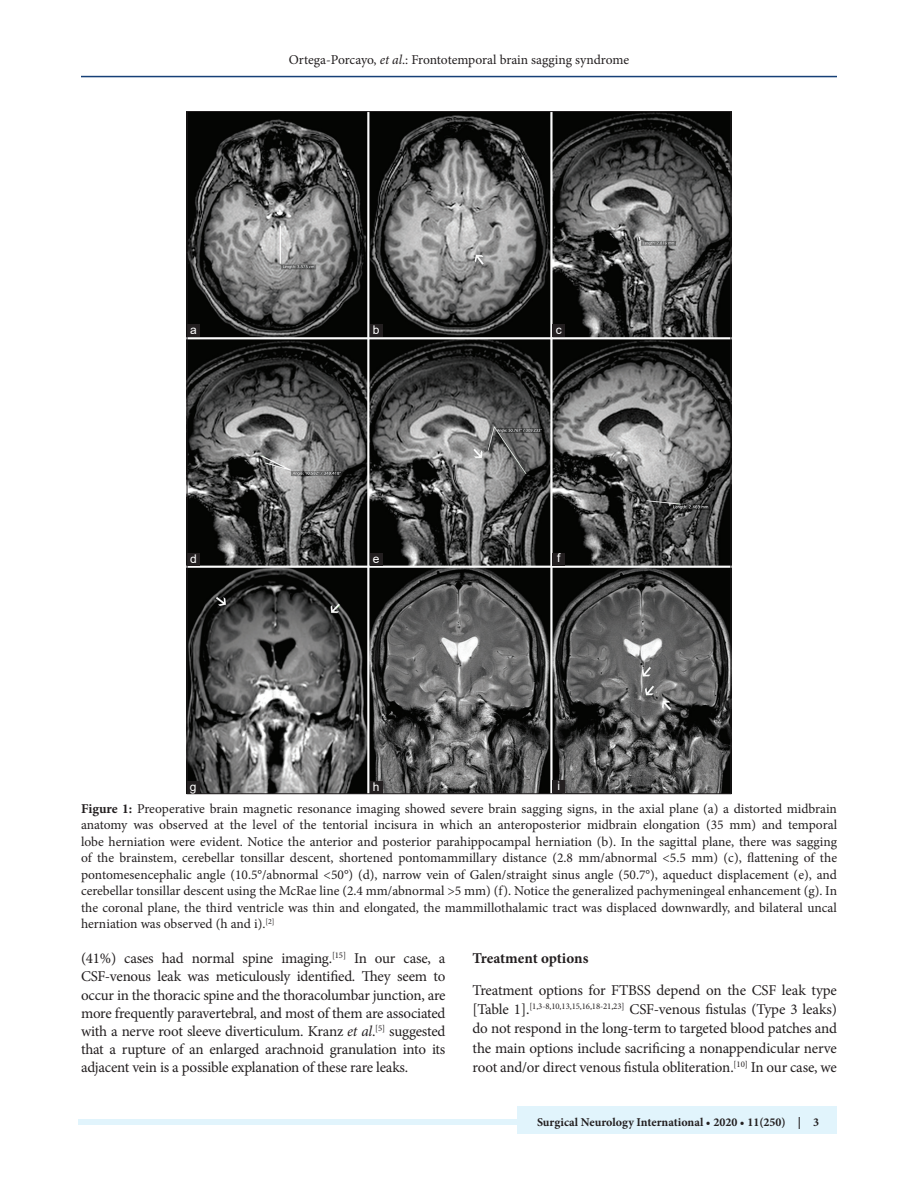
<style>
.page{position:relative;width:918px;height:1188px;background:#fff}
.page>*{position:absolute;margin:0;border:0;box-sizing:border-box;transform-origin:0 0}
.TX{font:15px/18.1px "Minion Pro";letter-spacing:-.015em;color:#231f20;text-align:justify}
.t1{font:700 15px "Minion Pro";letter-spacing:-.005em;color:#231f20}
.FGC{font:13.5px/16.5px "Minion Pro";letter-spacing:-.005em;color:#231f20;text-align:justify}
.JF{font:700 12px "Minion Pro";color:#231f20}
.LABEL{font:12px "Arial";color:#fff}
.s1{font-style:italic}
.s2{font-weight:700}
</style>
<div class="page">
<hr style="left:81px;top:76px;width:756px;height:1px;background:#164077">
<div style="left:78px;top:1119px;width:756px;height:6px;background:#e1f4fc"></div>
<div style="left:518px;top:1106px;width:319px;height:28px;background:#e1f4fc"></div>
<img style="left:189px;top:113px;width:540px;height:679px">
<div style="left:187px;top:324px;width:13px;height:13px;background:#231f20"></div>
<div style="left:370px;top:325px;width:13px;height:12px;background:#231f20"></div>
<div style="left:552px;top:325px;width:13px;height:12px;background:#231f20"></div>
<div style="left:552px;top:553px;width:13px;height:13px;background:#231f20"></div>
<div style="left:370px;top:553px;width:13px;height:13px;background:#231f20"></div>
<div style="left:187px;top:553px;width:13px;height:13px;background:#231f20"></div>
<div style="left:187px;top:781px;width:12px;height:13px;background:#231f20"></div>
<div style="left:552px;top:780px;width:13px;height:13px;background:#231f20"></div>
<div style="left:370px;top:781px;width:12px;height:13px;background:#231f20"></div>
<p class="FGC" style="left:289px;top:51px;width:342px">Ortega-Porcayo, <span class="s1">et al</span>.: Frontotemporal brain sagging syndrome</p>
<p class="LABEL" style="left:190px;top:322px;width:8px">a</p>
<p class="LABEL" style="left:373px;top:322px;width:8px">b</p>
<p class="LABEL" style="left:556px;top:322px;width:7px">c</p>
<p class="LABEL" style="left:190px;top:550px;width:8px">d</p>
<p class="LABEL" style="left:373px;top:550px;width:8px">e</p>
<p class="LABEL" style="left:557px;top:550px;width:5px">f</p>
<p class="LABEL" style="left:190px;top:778px;width:8px">g</p>
<p class="LABEL" style="left:373px;top:778px;width:8px">h</p>
<p class="LABEL" style="left:557px;top:778px;width:4px">i</p>
<p class="FGC" style="left:81px;top:800px;width:758px"><span class="s2">Figure 1:</span> Preoperative brain magnetic resonance imaging showed severe brain sagging signs, in the axial plane (a) a distorted midbrain anatomy was observed at the level of the tentorial incisura in which an anteroposterior midbrain elongation (35 mm) and temporal lobe herniation were evident. Notice the anterior and posterior parahippocampal herniation (b). In the sagittal plane, there was sagging of the brainstem, cerebellar tonsillar descent, shortened pontomammillary distance (2.8 mm/abnormal &lt;5.5 mm) (c), flattening of the pontomesencephalic angle (10.5°/abnormal &lt;50°) (d), narrow vein of Galen/straight sinus angle (50.7°), aqueduct displacement (e), and cerebellar tonsillar descent using the McRae line (2.4 mm/abnormal &gt;5 mm) (f). Notice the generalized pachymeningeal enhancement (g). In the coronal plane, the third ventricle was thin and elongated, the mammillothalamic tract was displaced downwardly, and bilateral uncal herniation was observed (h and i).<sup>[2]</sup></p>
<p class="TX" style="left:81px;top:949px;width:366px">(41%) cases had normal spine imaging.<sup>[15]</sup> In our case, a CSF-venous leak was meticulously identified. They seem to occur in the thoracic spine and the thoracolumbar junction, are more frequently paravertebral, and most of them are associated with a nerve root sleeve diverticulum. Kranz <span class="s1">et al</span>.<sup>[5]</sup> suggested that a rupture of an enlarged arachnoid granulation into its adjacent vein is a possible explanation of these rare leaks.</p>
<h2 class="t1" style="left:472px;top:948px;width:117px">Treatment options</h2>
<p class="TX" style="left:472px;top:980px;width:366px;line-height:19.5px">Treatment options for FTBSS depend on the CSF leak type [Table 1].<sup>[1,3-8,10,13,15,16,18-21,23]</sup> CSF-venous fistulas (Type 3 leaks) do not respond in the long-term to targeted blood patches and the main options include sacrificing a nonappendicular nerve root and/or direct venous fistula obliteration.<sup>[10]</sup> In our case, we</p>
<p class="JF" style="left:537px;top:1113px;width:284px">Surgical Neurology International • 2020 • 11(250) | 3</p>
</div>
